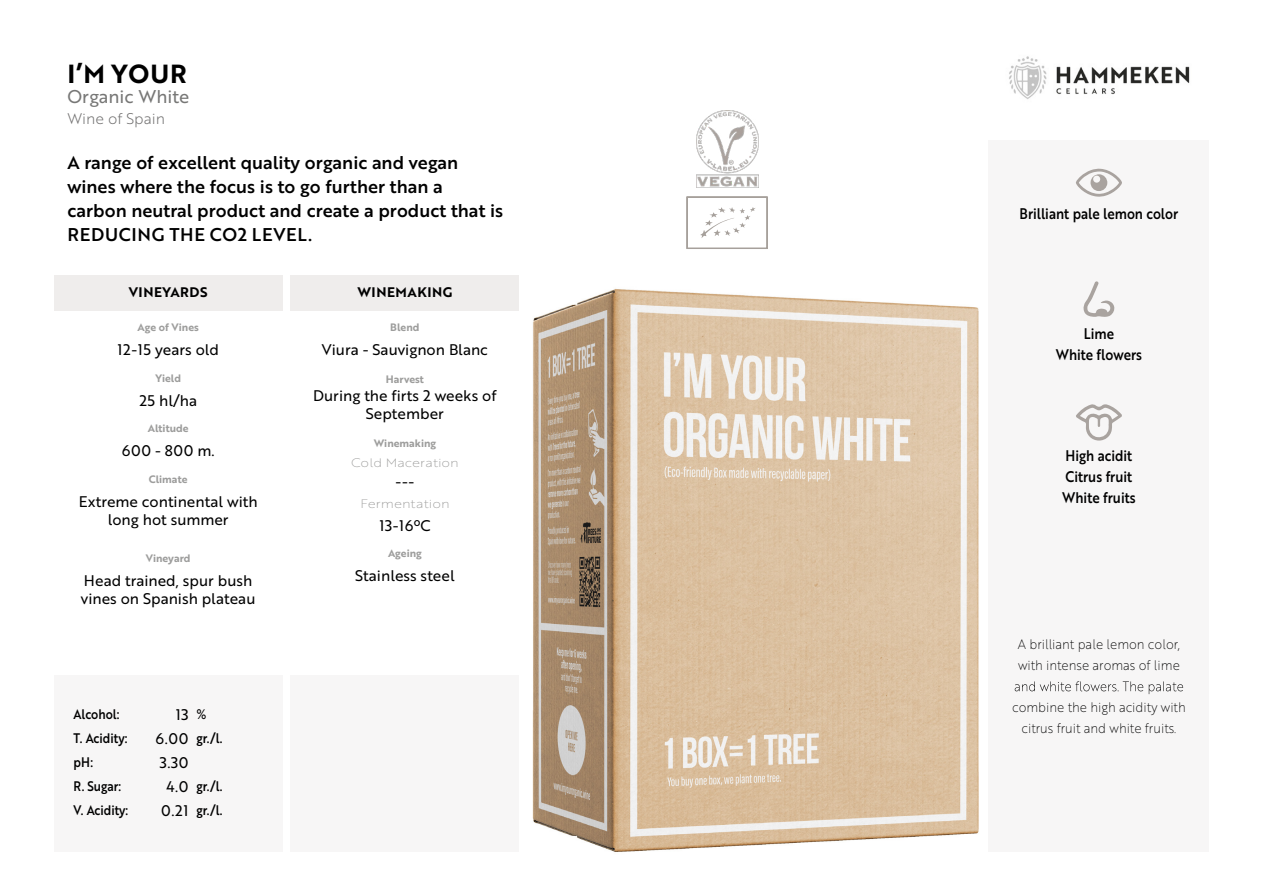
<style>
.page{position:relative;width:1263px;height:893px;background:#fff}
.page>*{position:absolute;margin:0;border:0;box-sizing:border-box;transform-origin:0 0}
.t1{font:25.5px "Brother 1816 Bold";color:#000}
.t2{font:18px/24px "Brother 1816 Medium";color:#000}
.t3{font:18px "Brother 1816 Regular";color:#777776}
.t4{font:15px/18px "Brother 1816 Regular";color:#000;text-align:center}
.t5{font:15px/21px "Brother 1816 Medium";color:#000;text-align:center;scale:.88 1}
.t6{font:15px "Brother 1816 Light";color:#706f6f}
.t7{font:13.5px/21px "Brother 1816 Thin";color:#000;scale:.92 1}
.t8{font:13.5px/23.9px "Brother 1816 Medium";color:#000;scale:.88 1}
.t9{font:13.5px "Brother 1816 Bold";letter-spacing:.04em;color:#000}
.t10{font:12px "Brother 1816 Thin";color:#9d9d9c;scale:1.15 1}
.t11{font:10.5px "Brother 1816 Bold";color:#9d9d9c}
</style>
<div class="page">
<img style="left:532px;top:289px;width:447px;height:563px">
<div style="left:989px;top:140px;width:220px;height:711px;background:#f7f6f6"></div>
<div style="left:291px;top:675px;width:228px;height:176px;background:#f7f6f6"></div>
<div style="left:54px;top:675px;width:228px;height:176px;background:#f7f6f6"></div>
<div style="left:291px;top:276px;width:228px;height:35px;background:#efedec"></div>
<div style="left:54px;top:276px;width:228px;height:35px;background:#efedec"></div>
<svg style="left:1076px;top:404px;width:46px;height:37px"></svg>
<svg style="left:1083px;top:281px;width:32px;height:36px"></svg>
<svg style="left:1076px;top:169px;width:46px;height:28px"></svg>
<img style="left:1009px;top:56px;width:181px;height:43px">
<svg style="left:1015px;top:681px;width:168px;height:13px"></svg>
<img style="left:696px;top:111px;width:62px;height:77px">
<svg style="left:686px;top:196px;width:82px;height:53px"></svg>
<h1 class="t1" style="left:67px;top:54px;width:121px">I’M YOUR</h1>
<p class="t3" style="left:67px;top:83px;width:123px">Organic White</p>
<p class="t6" style="left:67px;top:108px;width:99px">Wine of Spain</p>
<p class="t2" style="left:67px;top:150px;width:437px">A range of excellent quality organic and vegan wines where the focus is to go further than a carbon neutral product and create a product that is REDUCING THE CO2 LEVEL.</p>
<p class="t9" style="left:129px;top:282px;width:80px">VINEYARDS</p>
<p class="t9" style="left:357px;top:282px;width:96px">WINEMAKING</p>
<p class="t11" style="left:138px;top:320px;width:63px">Age of Vines</p>
<p class="t11" style="left:390px;top:320px;width:31px">Blend</p>
<p class="t4" style="left:117px;top:340px;width:103px">12-15 years old</p>
<p class="t4" style="left:322px;top:340px;width:167px">Viura - Sauvignon Blanc</p>
<p class="t4" style="left:139px;top:391px;width:59px">25 hl/ha</p>
<p class="t4" style="left:313px;top:386px;width:185px">During the firts 2 weeks of<br>September</p>
<p class="t4" style="left:122px;top:441px;width:94px">600 - 800 m.</p>
<p class="t4" style="left:396px;top:472px;width:20px">---</p>
<p class="t4" style="left:79px;top:492px;width:180px">Extreme continental with long hot summer</p>
<p class="t11" style="left:155px;top:370px;width:27px">Yield</p>
<p class="t11" style="left:386px;top:371px;width:40px">Harvest</p>
<p class="t11" style="left:148px;top:421px;width:42px">Altitude</p>
<p class="t11" style="left:374px;top:435px;width:64px">Winemaking</p>
<p class="t10" style="left:351px;top:454px;width:95px">Cold Maceration</p>
<p class="t10" style="left:360px;top:495px;width:79px">Fermentation</p>
<p class="t11" style="left:149px;top:471px;width:40px">Climate</p>
<p class="t4" style="left:379px;top:516px;width:53px">13-16ºC</p>
<p class="t11" style="left:146px;top:550px;width:46px">Vineyard</p>
<p class="t11" style="left:388px;top:545px;width:35px">Ageing</p>
<p class="t4" style="left:81px;top:571px;width:176px;text-align:left">Head trained, spur bush vines on Spanish plateau</p>
<p class="t4" style="left:355px;top:566px;width:101px">Stainless steel</p>
<p class="t4" style="left:156px;top:702px;width:35px;line-height:23.9px;text-align:right">13<br>6.00</p>
<p class="t8" style="left:74px;top:702px;width:54px">Alcohol:</p>
<p class="t8" style="left:197px;top:702px;width:13px">%</p>
<p class="t8" style="left:74px;top:726px;width:63px">T. Acidity:</p>
<p class="t8" style="left:197px;top:726px;width:31px">gr./l.</p>
<p class="t8" style="left:74px;top:750px;width:56px">pH:<br>R. Sugar:</p>
<p class="t4" style="left:160px;top:750px;width:30px;line-height:23.9px">3.30<br>4.0</p>
<p class="t8" style="left:197px;top:774px;width:31px">gr./l.</p>
<p class="t8" style="left:74px;top:798px;width:64px">V. Acidity:</p>
<p class="t8" style="left:197px;top:798px;width:31px">gr./l.</p>
<p class="t4" style="left:161px;top:801px;width:29px">0.21</p>
<p class="t5" style="left:1019px;top:203px;width:182px">Brilliant pale lemon color</p>
<p class="t5" style="left:1056px;top:322px;width:100px">Lime<br>White flowers</p>
<p class="t5" style="left:1062px;top:445px;width:85px;text-align:left">High acidit<br>Citrus fruit<br>White fruits</p>
<p class="t7" style="left:1018px;top:633px;width:178px">A brilliant pale lemon color, with intense aromas of lime</p>
<p class="t7" style="left:1012px;top:696px;width:190px;text-align:center">combine the high acidity with citrus fruit and white fruits.</p>
</div>
